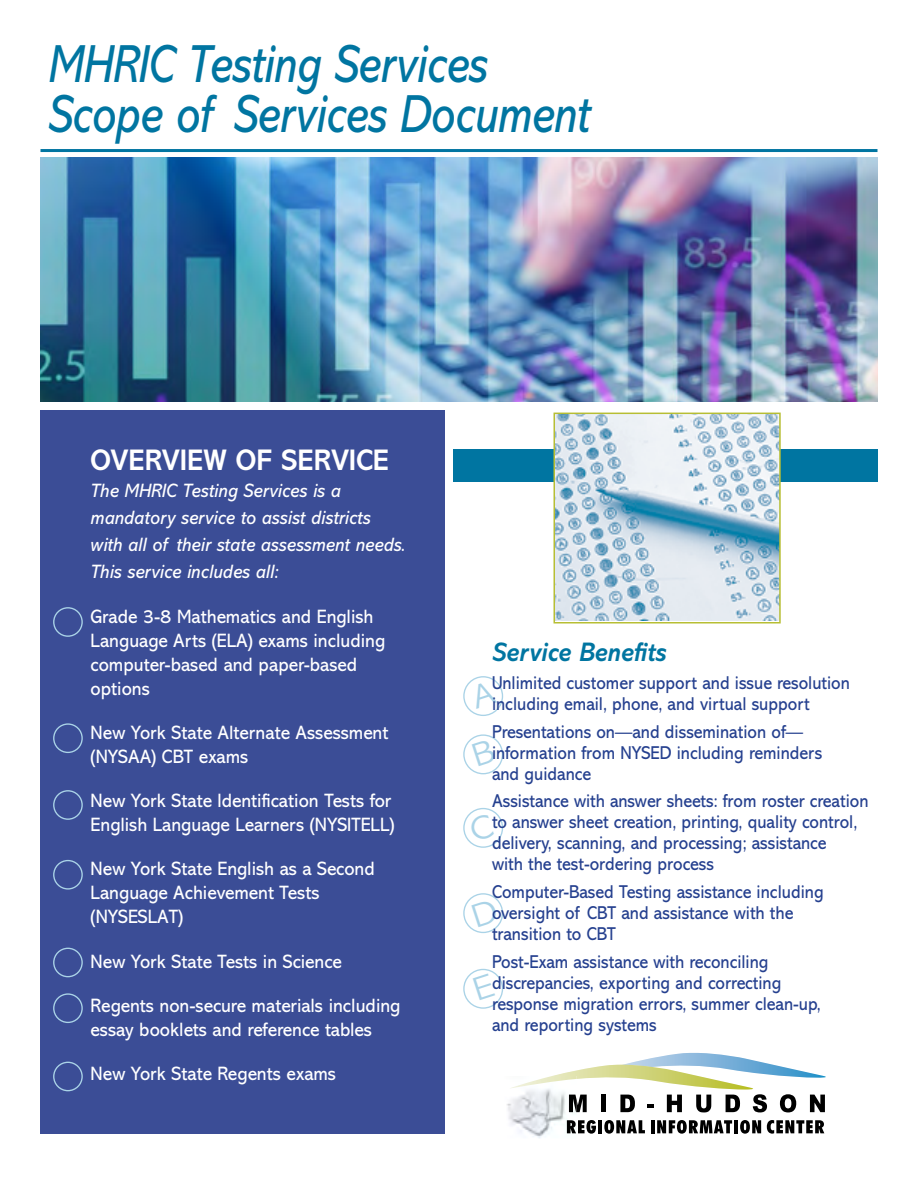
<style>
.page{position:relative;width:918px;height:1188px;background:#fff}
.page>*{position:absolute;margin:0;border:0;box-sizing:border-box;transform-origin:0 0}
.t1{font:italic 54px/49.8px "Abadi MT Pro";letter-spacing:-.01em;color:#0075a1;scale:.84 1}
.t2{font:700 30px "Abadi MT Pro";color:#fff;scale:.95 1}
.t3{font:italic 700 27px "Abadi MT Pro";color:#0075a1;scale:.92 1}
.t4{font:19.5px/24px "Abadi MT Pro";color:#fff;scale:.95 1}
.t5{font:italic 19.5px/27px "Abadi MT Pro";color:#fff;scale:.95 1}
.t6{font:18.75px/21px "Abadi MT Pro";color:#25408f;scale:.92 1}
</style>
<div class="page">
<div style="left:40px;top:410px;width:406px;height:724px;background:#3b4d96"></div>
<div style="left:453px;top:449px;width:425px;height:33px;background:#0075a1"></div>
<img style="left:40px;top:158px;width:838px;height:244px">
<img style="left:557px;top:416px;width:221px;height:205px">
<div style="left:554px;top:413px;width:227px;height:211px;border:2px solid #b7be34"></div>
<hr style="left:598px;top:1120px;width:4px;height:13px;background:#000">
<svg style="left:604px;top:1120px;width:41px;height:14px"></svg>
<svg style="left:651px;top:1120px;width:81px;height:14px"></svg>
<hr style="left:734px;top:1120px;width:4px;height:13px;background:#000">
<svg style="left:740px;top:1120px;width:21px;height:14px"></svg>
<svg style="left:767px;top:1120px;width:57px;height:14px"></svg>
<svg style="left:553px;top:1053px;width:273px;height:59px"></svg>
<img style="left:507px;top:1089px;width:70px;height:49px">
<svg style="left:567px;top:1120px;width:29px;height:14px"></svg>
<img style="left:569px;top:1095px;width:8px;height:17px">
<img style="left:511px;top:1076px;width:66px;height:13px">
<hr style="left:40px;top:149px;width:838px;height:3px;background:#0075a1">
<div style="left:463px;top:676px;width:40px;height:40px;border:1px solid #aad3e7;border-radius:50%"></div>
<div style="left:463px;top:734px;width:40px;height:40px;border:1px solid #aad3e7;border-radius:50%"></div>
<div style="left:463px;top:808px;width:40px;height:40px;border:1px solid #aad3e7;border-radius:50%"></div>
<div style="left:463px;top:893px;width:40px;height:40px;border:1px solid #aad3e7;border-radius:50%"></div>
<div style="left:463px;top:969px;width:40px;height:40px;border:1px solid #aad3e7;border-radius:50%"></div>
<div style="left:53px;top:607px;width:30px;height:30px;border:1px solid #aad3e7;border-radius:50%"></div>
<div style="left:53px;top:723px;width:30px;height:30px;border:1px solid #aad3e7;border-radius:50%"></div>
<div style="left:53px;top:790px;width:30px;height:30px;border:1px solid #aad3e7;border-radius:50%"></div>
<div style="left:53px;top:860px;width:30px;height:30px;border:1px solid #aad3e7;border-radius:50%"></div>
<div style="left:53px;top:948px;width:30px;height:29px;border:1px solid #aad3e7;border-radius:50%"></div>
<div style="left:53px;top:993px;width:30px;height:30px;border:1px solid #aad3e7;border-radius:50%"></div>
<div style="left:53px;top:1062px;width:30px;height:29px;border:1px solid #aad3e7;border-radius:50%"></div>
<svg style="left:469px;top:680px;width:28px;height:62px"></svg>
<svg style="left:495px;top:899px;width:4px;height:28px"></svg>
<h1 class="t1" style="left:49px;top:40px;width:647px">MHRIC Testing Services<br>Scope of Services Document</h1>
<h2 class="t2" style="left:91px;top:443px;width:316px">OVERVIEW OF SERVICE</h2>
<p class="t5" style="left:91px;top:478px;width:333px">The MHRIC Testing Services is a mandatory service to assist districts with all of their state assessment needs.<br>This service includes all:</p>
<p class="t4" style="left:91px;top:604px;width:312px">Grade 3-8 Mathematics and English<br>Language Arts (ELA) exams including computer-based and paper-based options</p>
<p class="t4" style="left:91px;top:721px;width:315px">New York State Alternate Assessment (NYSAA) CBT exams</p>
<p class="t4" style="left:91px;top:789px;width:321px">New York State Identification Tests for<br>English Language Learners (NYSITELL)</p>
<p class="t4" style="left:91px;top:857px;width:301px">New York State English as a Second<br>Language Achievement Tests (NYSESLAT)</p>
<p class="t4" style="left:91px;top:949px;width:266px">New York State Tests in Science</p>
<p class="t4" style="left:91px;top:994px;width:328px">Regents non-secure materials including essay booklets and reference tables</p>
<p class="t4" style="left:91px;top:1062px;width:260px">New York State Regents exams</p>
<p class="t3" style="left:492px;top:637px;width:191px">Service Benefits</p>
<p class="t6" style="left:492px;top:672px;width:391px">Unlimited customer support and issue resolution including email, phone, and virtual support</p>
<p class="t6" style="left:492px;top:721px;width:360px">Presentations on—and dissemination of— information from NYSED including reminders and guidance</p>
<p class="t6" style="left:492px;top:791px;width:411px">Assistance with answer sheets: from roster creation to answer sheet creation, printing, quality control, delivery, scanning, and processing; assistance<br>with the test-ordering process</p>
<p class="t6" style="left:492px;top:882px;width:362px">Computer-Based Testing assistance including oversight of CBT and assistance with the transition to CBT</p>
<p class="t6" style="left:492px;top:951px;width:359px">Post-Exam assistance with reconciling discrepancies, exporting and correcting response migration errors, summer clean-up, and reporting systems</p>
</div>
